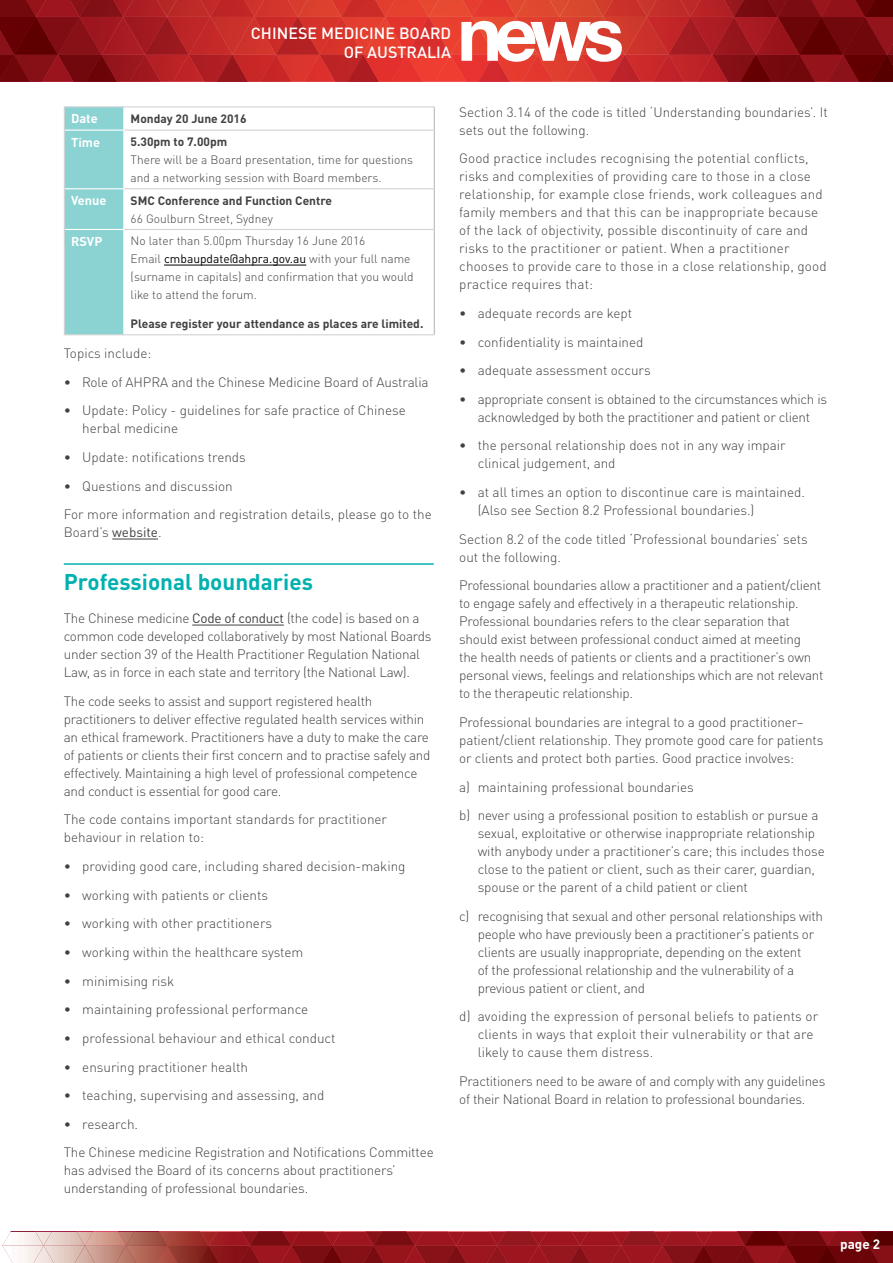
<style>
.page{position:relative;width:893px;height:1263px;background:#fff}
.page>*{position:absolute;margin:0;border:0;box-sizing:border-box;transform-origin:0 0}
.t1{font:700 22.5px "DINOT";color:#00b1b0}
.t2{font:500 16.05px/19.2px "DIN";color:#fff;text-align:right}
.t3{font:300 13.5px/18px "DINOT";letter-spacing:-.01em;color:#414042}
.t4{font:300 13.5px/18px "DINOT";letter-spacing:.01em;color:#414042}
.t5{font:700 13.5px "DINOT";color:#fff}
.t6{font:700 12.75px "DINOT";color:#fff}
.t7{font:300 12px/18px "DINOT";color:#414042}
.t8{font:700 12px "DINOT";color:#414042}
.s1{font-weight:400;color:#000}
.s2{font-weight:400}
</style>
<div class="page">
<svg style="left:0;top:0;width:893px;height:82px;background:#b52f2e"></svg>
<svg style="left:238px;top:1232px;width:655px;height:31px;background:#8b1118"></svg>
<img style="left:93px;top:1232px;width:145px;height:14px">
<img style="left:142px;top:1246px;width:96px;height:17px">
<img style="left:2px;top:1232px;width:75px;height:31px">
<img style="left:77px;top:1232px;width:16px;height:14px">
<img style="left:201px;top:1232px;width:16px;height:14px">
<img style="left:126px;top:1246px;width:16px;height:17px">
<img style="left:118px;top:1232px;width:8px;height:14px">
<img style="left:27px;top:1246px;width:33px;height:17px">
<img style="left:151px;top:1246px;width:33px;height:17px">
<img style="left:126px;top:1232px;width:33px;height:14px">
<img style="left:69px;top:1246px;width:16px;height:17px">
<img style="left:192px;top:1246px;width:33px;height:17px">
<img style="left:159px;top:1232px;width:16px;height:14px">
<img style="left:85px;top:1246px;width:41px;height:17px">
<hr style="left:112px;top:539px;width:46px;height:1px;background:#414042">
<hr style="left:64px;top:563px;width:370px;height:2px;background:#00b1b0">
<hr style="left:192px;top:625px;width:92px;height:1px;background:#414042">
<svg style="left:434px;top:107px;width:1px;height:23px"></svg>
<hr style="left:434px;top:130px;width:1px;height:59px;background:#bbb">
<hr style="left:434px;top:189px;width:1px;height:40px;background:#bbb">
<hr style="left:434px;top:229px;width:1px;height:105px;background:#bbb">
<hr style="left:124px;top:106px;width:311px;height:1px;background:#d1d3d4">
<hr style="left:124px;top:130px;width:310px;height:1px;background:#d1d3d4">
<hr style="left:124px;top:188px;width:310px;height:1px;background:#d1d3d4">
<hr style="left:124px;top:229px;width:310px;height:1px;background:#d1d3d4">
<hr style="left:124px;top:334px;width:311px;height:1px;background:#d1d3d4">
<hr style="left:64px;top:106px;width:60px;height:1px;background:#d1d3d4">
<div style="left:64px;top:107px;width:60px;height:228px;background:#8bd2d3"></div>
<hr style="left:64px;top:130px;width:1px;height:59px;background:#d1d3d4">
<hr style="left:64px;top:189px;width:1px;height:40px;background:#d1d3d4">
<hr style="left:64px;top:229px;width:1px;height:105px;background:#d1d3d4">
<hr style="left:164px;top:265px;width:142px;height:1px;background:#000">
<p class="t2" style="left:251px;top:23px;width:202px">CHINESE MEDICINE BOARD<br>OF AUSTRALIA</p>
<p class="t6" style="left:71px;top:110px;width:28px">Date</p>
<p class="t8" style="left:131px;top:111px;width:118px">Monday 20 June 2016</p>
<p class="t6" style="left:71px;top:134px;width:30px">Time</p>
<p class="t8" style="left:131px;top:134px;width:98px">5.30pm to 7.00pm</p>
<p class="t7" style="left:131px;top:151px;width:284px">There will be a Board presentation, time for questions and a networking session with Board members.</p>
<p class="t6" style="left:71px;top:192px;width:37px">Venue</p>
<p class="t8" style="left:131px;top:193px;width:203px">SMC Conference and Function Centre</p>
<p class="t7" style="left:131px;top:209px;width:144px">66 Goulburn Street, Sydney</p>
<p class="t6" style="left:71px;top:233px;width:33px">RSVP</p>
<p class="t7" style="left:131px;top:232px;width:284px">No later than 5.00pm Thursday 16 June 2016<br>Email <span class="s1">cmbaupdate@ahpra.gov.au</span> with your full name (surname in capitals) and confirmation that you would like to attend the forum.</p>
<p class="t8" style="left:131px;top:316px;width:294px">Please register your attendance as places are limited.</p>
<p class="t3" style="left:64px;top:344px;width:89px">Topics include:</p>
<p class="t3" style="left:64px;top:373px;width:366px">• Role of AHPRA and the Chinese Medicine Board of Australia</p>
<p class="t3" style="left:82px;top:401px;width:325px;text-indent:-18px">• Update: Policy - guidelines for safe practice of Chinese herbal medicine</p>
<p class="t3" style="left:64px;top:448px;width:184px">• Update: notifications trends</p>
<p class="t3" style="left:64px;top:471px;width:369px;line-height:28.7px">• Questions and discussion<br>For more information and registration details, please go to the</p>
<p class="t3" style="left:64px;top:523px;width:99px">Board’s <span class="s2">website</span>.</p>
<h1 class="t1" style="left:64px;top:567px;width:251px">Professional boundaries</h1>
<p class="t3" style="left:64px;top:609px;width:369px">The Chinese medicine <span class="s2">Code of conduct</span> (the code) is based on a common code developed collaboratively by most National Boards under section 39 of the Health Practitioner Regulation National Law, as in force in each state and territory (the National Law).</p>
<p class="t3" style="left:64px;top:692px;width:368px">The code seeks to assist and support registered health practitioners to deliver effective regulated health services within an ethical framework. Practitioners have a duty to make the care of patients or clients their first concern and to practise safely and effectively. Maintaining a high level of professional competence and conduct is essential for good care.</p>
<p class="t3" style="left:64px;top:810px;width:325px">The code contains important standards for practitioner behaviour in relation to:</p>
<p class="t3" style="left:64px;top:857px;width:343px">• providing good care, including shared decision-making</p>
<p class="t3" style="left:64px;top:886px;width:206px">• working with patients or clients</p>
<p class="t3" style="left:64px;top:914px;width:210px">• working with other practitioners</p>
<p class="t3" style="left:64px;top:943px;width:241px">• working within the healthcare system</p>
<p class="t3" style="left:64px;top:972px;width:112px">• minimising risk</p>
<p class="t3" style="left:64px;top:1000px;width:246px">• maintaining professional performance</p>
<p class="t3" style="left:64px;top:1029px;width:273px">• professional behaviour and ethical conduct</p>
<p class="t3" style="left:64px;top:1057px;width:186px">• ensuring practitioner health</p>
<p class="t3" style="left:64px;top:1086px;width:262px">• teaching, supervising and assessing, and</p>
<p class="t3" style="left:64px;top:1109px;width:371px;line-height:28.7px">• research.<br>The Chinese medicine Registration and Notifications Committee</p>
<p class="t3" style="left:64px;top:1161px;width:333px">has advised the Board of its concerns about practitioners’ understanding of professional boundaries.</p>
<p class="t3" style="left:459px;top:103px;width:370px">Section 3.14 of the code is titled ‘Understanding boundaries’. It sets out the following.</p>
<p class="t4" style="left:459px;top:149px;width:369px">Good practice includes recognising the potential conflicts, risks and complexities of providing care to those in a close relationship, for example close friends, work colleagues and family members and that this can be inappropriate because of the lack of objectivity, possible discontinuity of care and risks to the practitioner or patient. When a practitioner chooses to provide care to those in a close relationship, good practice requires that:</p>
<p class="t3" style="left:459px;top:304px;width:174px">• adequate records are kept</p>
<p class="t3" style="left:459px;top:332px;width:186px">• confidentiality is maintained</p>
<p class="t3" style="left:459px;top:361px;width:193px">• adequate assessment occurs</p>
<p class="t3" style="left:459px;top:390px;width:369px;text-align:center">• appropriate consent is obtained to the circumstances which is acknowledged by both the practitioner and patient or client</p>
<p class="t3" style="left:478px;top:436px;width:309px;text-indent:-18px">• the personal relationship does not in any way impair clinical judgement, and</p>
<p class="t3" style="left:478px;top:483px;width:329px;text-indent:-18px">• at all times an option to discontinue care is maintained. (Also see Section 8.2 Professional boundaries.)</p>
<p class="t3" style="left:459px;top:530px;width:350px">Section 8.2 of the code titled ‘Professional boundaries’ sets out the following.</p>
<p class="t3" style="left:459px;top:576px;width:366px">Professional boundaries allow a practitioner and a patient/client to engage safely and effectively in a therapeutic relationship.<br>Professional boundaries refers to the clear separation that should exist between professional conduct aimed at meeting<br>the health needs of patients or clients and a practitioner’s own personal views, feelings and relationships which are not relevant to the therapeutic relationship.</p>
<p class="t3" style="left:459px;top:713px;width:366px">Professional boundaries are integral to a good practitioner– patient/client relationship. They promote good care for patients or clients and protect both parties. Good practice involves:</p>
<p class="t3" style="left:459px;top:772px;width:361px;line-height:28.7px">a) maintaining professional boundaries<br>b) never using a professional position to establish or pursue a</p>
<p class="t3" style="left:478px;top:824px;width:349px">sexual, exploitative or otherwise inappropriate relationship with anybody under a practitioner’s care; this includes those close to the patient or client, such as their carer, guardian, spouse or the parent of a child patient or client</p>
<p class="t3" style="left:478px;top:907px;width:347px;text-indent:-18px">c) recognising that sexual and other personal relationships with people who have previously been a practitioner’s patients or clients are usually inappropriate, depending on the extent<br>of the professional relationship and the vulnerability of a previous patient or client, and</p>
<p class="t4" style="left:478px;top:1007px;width:342px;text-indent:-18px">d) avoiding the expression of personal beliefs to patients or clients in ways that exploit their vulnerability or that are likely to cause them distress.</p>
<p class="t3" style="left:459px;top:1072px;width:368px">Practitioners need to be aware of and comply with any guidelines of their National Board in relation to professional boundaries.</p>
<p class="t5" style="left:840px;top:1235px;width:42px">page 2</p>
</div>
